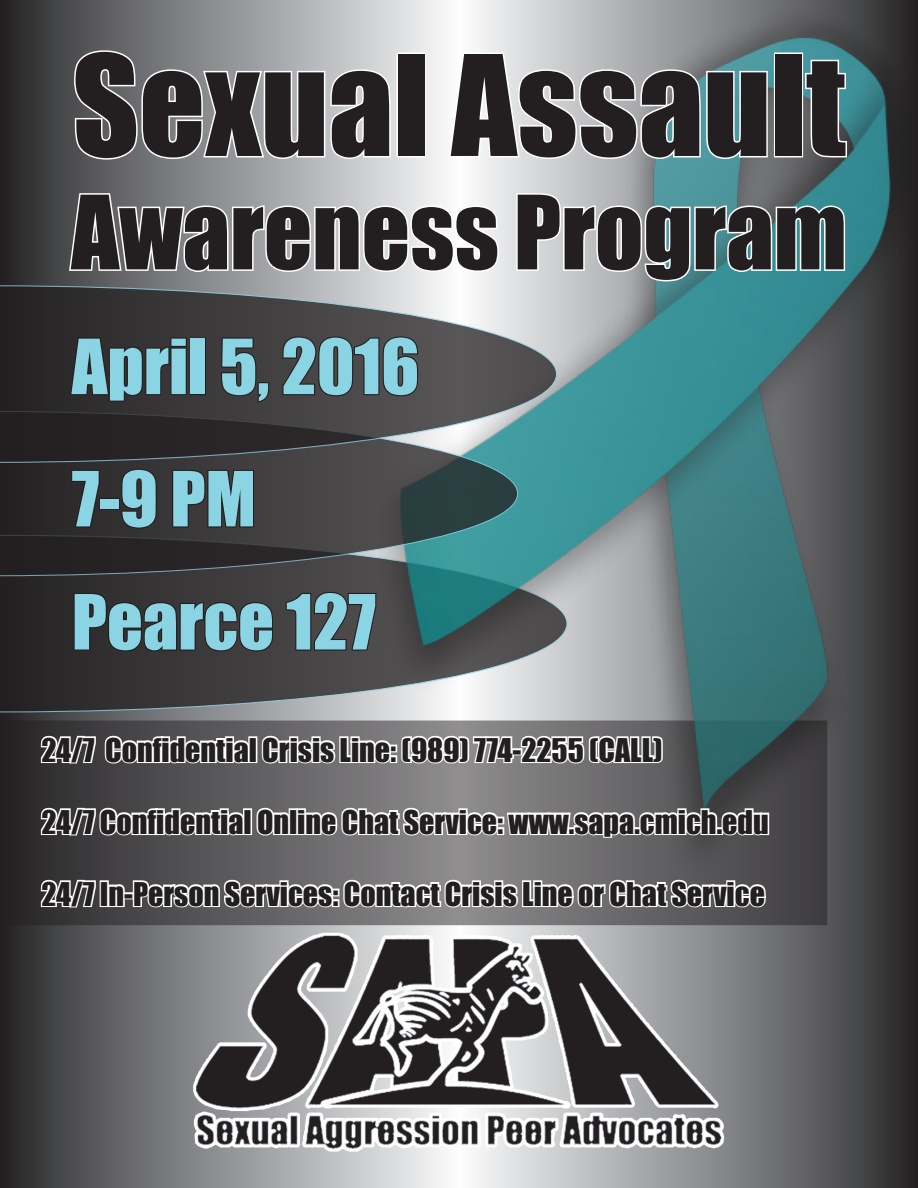
<style>
.page{position:relative;width:918px;height:1188px;background:#fff}
.page>*{position:absolute;margin:0;border:0;box-sizing:border-box;transform-origin:0 0}
.t1{font:129px "Impact";color:#231f20}
.t2{font:94.5px "Impact";color:#231f20}
.t3{font:70.2px "Impact";color:#8bd4e3}
.t4{font:30px "Impact";color:#231f20}
</style>
<div class="page">
<div style="left:0;top:0;width:459px;height:1188px;background:linear-gradient(to right,#2a2a2d,#fafbfe)"></div>
<div style="left:459px;top:0;width:459px;height:1188px;background:linear-gradient(to right,#fbfcff,#2b2b2d)"></div>
<svg style="left:0;top:721px;width:827px;height:204px;background:#454344"></svg>
<img style="left:187px;top:926px;width:544px;height:235px">
<svg style="left:0;top:576px;width:379px;height:136px;background:#403e40"></svg>
<img style="left:379px;top:10px;width:535px;height:865px">
<svg style="left:0;top:463px;width:518px;height:113px;background:#394547"></svg>
<svg style="left:0;top:285px;width:557px;height:178px;background:#585b5d"></svg>
<svg style="left:69px;top:331px;width:119px;height:72px;background:#302d2e"></svg>
<div style="left:190px;top:338px;width:16px;height:57px;border:2px solid #231f20"></div>
<svg style="left:220px;top:336px;width:51px;height:68px;background:#3a3738"></svg>
<svg style="left:281px;top:335px;width:138px;height:63px;background:#423f40"></svg>
<svg style="left:70px;top:469px;width:31px;height:60px;background:#2c292a"></svg>
<div style="left:99px;top:498px;width:21px;height:12px;border:2px solid #231f20"></div>
<svg style="left:120px;top:467px;width:38px;height:63px;background:#302d2e"></svg>
<svg style="left:171px;top:456px;width:84px;height:73px;background:#373536"></svg>
<svg style="left:72px;top:592px;width:202px;height:61px;background:#333032"></svg>
<svg style="left:285px;top:591px;width:92px;height:61px;background:#413e3f"></svg>
<svg style="left:72px;top:49px;width:320px;height:112px;background:#a4a5a7"></svg>
<div style="left:396px;top:52px;width:30px;height:105px;border:3px solid #fff"></div>
<svg style="left:447px;top:49px;width:322px;height:112px"></svg>
<div style="left:774px;top:52px;width:29px;height:105px;border:3px solid #fff"></div>
<svg style="left:804px;top:58px;width:45px;height:101px;background:#6a8e93"></svg>
<svg style="left:67px;top:184px;width:434px;height:96px"></svg>
<svg style="left:515px;top:191px;width:332px;height:92px"></svg>
<svg style="left:39px;top:720px;width:58px;height:45px"></svg>
<svg style="left:103px;top:734px;width:148px;height:32px"></svg>
<div style="left:248px;top:736px;width:9px;height:27px;border:3px solid #fff"></div>
<svg style="left:260px;top:734px;width:133px;height:32px"></svg>
<div style="left:390px;top:745px;width:7px;height:7px;border:3px solid #fff"></div>
<div style="left:390px;top:755px;width:7px;height:8px;border:3px solid #fff"></div>
<svg style="left:399px;top:715px;width:266px;height:51px"></svg>
<svg style="left:39px;top:792px;width:732px;height:133px"></svg>
<p class="t1" style="left:72px;top:5px;width:775px">Sexual Assault</p>
<p class="t2" style="left:71px;top:159px;width:777px">Awareness Program</p>
<p class="t3" style="left:72px;top:312px;width:349px">April 5, 2016</p>
<p class="t3" style="left:72px;top:444px;width:186px">7-9 PM</p>
<p class="t3" style="left:72px;top:568px;width:306px">Pearce 127</p>
<p class="t4" style="left:42px;top:726px;width:622px">24/7 Confidential Crisis Line: (989) 774-2255 (CALL)</p>
<p class="t4" style="left:42px;top:798px;width:729px">24/7 Confidential Online Chat Service: www.sapa.cmich.edu</p>
<p class="t4" style="left:42px;top:870px;width:725px">24/7 In-Person Services: Contact Crisis Line or Chat Service</p>
</div>
